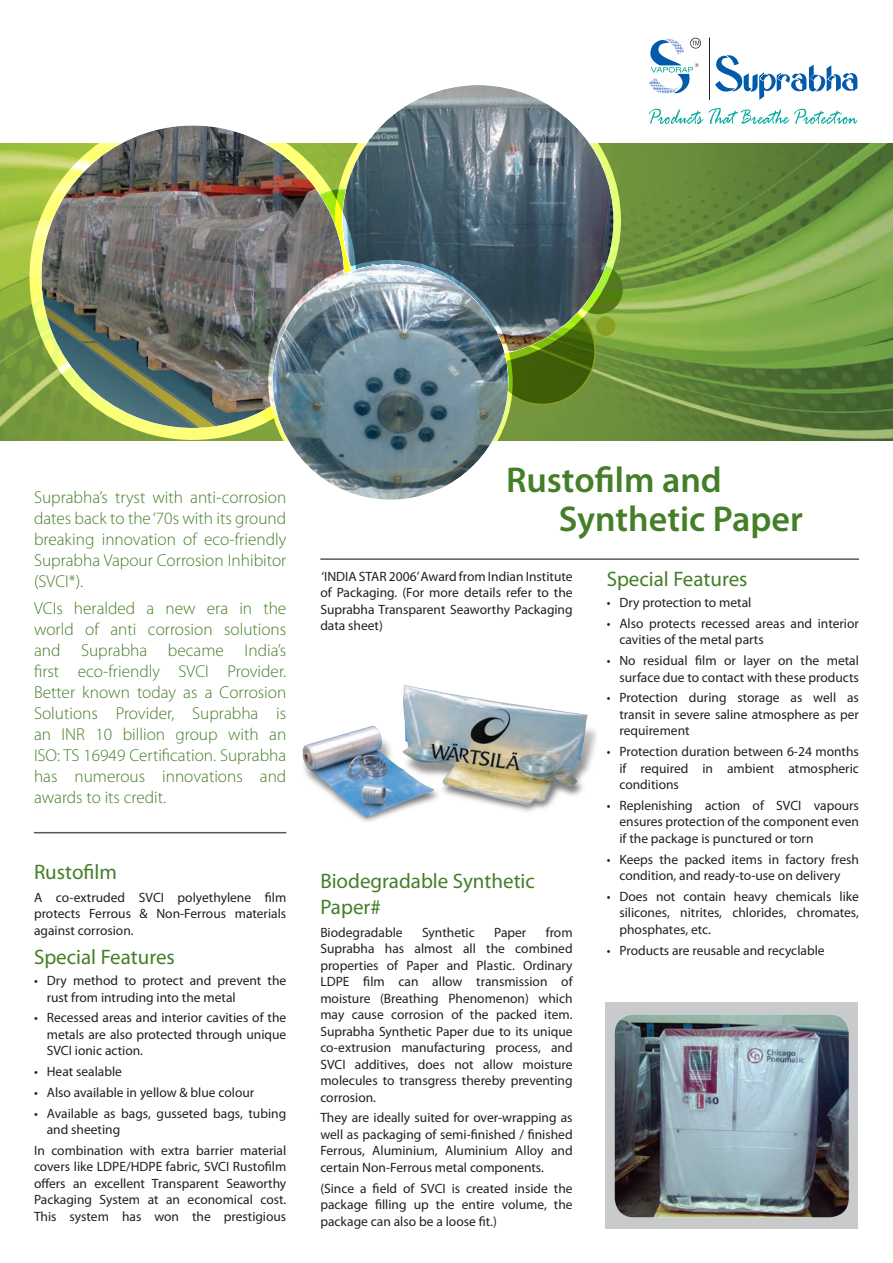
<style>
.page{position:relative;width:893px;height:1263px;background:#fff}
.page>*{position:absolute;margin:0;border:0;box-sizing:border-box;transform-origin:0 0}
.t1{font:600 36px "Myriad Pro";color:#457e28}
.t2{font:21px/25.2px "Myriad Pro";color:#457e28}
.t3{font:300 17.25px/21px "Myriad Pro";color:#457e28;text-align:justify}
.t4{font:13.5px/16.5px "Myriad Pro";color:#231f20;text-align:justify}
</style>
<div class="page">
<img style="left:0;top:144px;width:893px;height:296px">
<svg style="left:489px;top:299px;width:106px;height:105px;background:#446509"></svg>
<svg style="left:290px;top:190px;width:106px;height:106px"></svg>
<svg style="left:573px;top:264px;width:50px;height:50px"></svg>
<div style="left:596px;top:316px;width:19px;height:20px;background:#8aa022;border-radius:50%"></div>
<svg style="left:263px;top:403px;width:20px;height:19px"></svg>
<hr style="left:709px;top:38px;width:1px;height:62px;background:#231f20">
<svg style="left:715px;top:55px;width:142px;height:45px"></svg>
<svg style="left:649px;top:38px;width:52px;height:56px"></svg>
<svg style="left:649px;top:109px;width:54px;height:15px"></svg>
<svg style="left:709px;top:108px;width:148px;height:16px"></svg>
<img style="left:342px;top:87px;width:271px;height:265px">
<div style="left:335px;top:78px;width:286px;height:285px;border:8px solid #fff;border-radius:50%"></div>
<img style="left:42px;top:125px;width:302px;height:303px;border-radius:151px">
<div style="left:30px;top:113px;width:326px;height:327px;border:12px solid #fff;border-radius:50%"></div>
<img style="left:273px;top:264px;width:235px;height:236px;border-radius:118px">
<hr style="left:34px;top:832px;width:252px;height:1px;background:#57585a">
<hr style="left:320px;top:558px;width:539px;height:2px;background:#57585a">
<img style="left:302px;top:684px;width:294px;height:138px">
<div style="left:606px;top:1003px;width:252px;height:226px;background:#c9cacc"></div>
<img style="left:615px;top:1014px;width:234px;height:203px">
<p class="t3" style="left:34px;top:487px;width:254px">Suprabha’s tryst with anti-corrosion dates back to the ‘70s with its ground breaking innovation of eco-friendly Suprabha Vapour Corrosion Inhibitor (SVCI*).</p>
<p class="t3" style="left:34px;top:598px;width:254px">VCIs heralded a new era in the world of anti corrosion solutions and Suprabha became India’s first eco-friendly SVCI Provider.<br>Better known today as a Corrosion Solutions Provider, Suprabha is an INR 10 billion group with an ISO: TS 16949 Certification. Suprabha has numerous innovations and awards to its credit.</p>
<h2 class="t2" style="left:34px;top:859px;width:84px">Rustofilm</h2>
<p class="t4" style="left:34px;top:889px;width:254px">A co-extruded SVCI polyethylene film protects Ferrous &amp; Non-Ferrous materials against corrosion.</p>
<h2 class="t2" style="left:34px;top:944px;width:142px">Special Features</h2>
<p class="t4" style="left:47px;top:972px;width:241px;text-indent:-13px">• Dry method to protect and prevent the rust from intruding into the metal</p>
<p class="t4" style="left:47px;top:1009px;width:241px;text-indent:-13px">• Recessed areas and interior cavities of the metals are also protected through unique SVCI ionic action.</p>
<p class="t4" style="left:34px;top:1063px;width:90px">• Heat sealable</p>
<p class="t4" style="left:34px;top:1084px;width:222px">• Also available in yellow &amp; blue colour</p>
<p class="t4" style="left:47px;top:1105px;width:241px;text-indent:-13px">• Available as bags, gusseted bags, tubing and sheeting</p>
<p class="t4" style="left:34px;top:1142px;width:254px">In combination with extra barrier material covers like LDPE/HDPE fabric, SVCI Rustofilm offers an excellent Transparent Seaworthy Packaging System at an economical cost.<br>This system has won the prestigious</p>
<h1 class="t1" style="left:506px;top:457px;width:217px">Rustofilm and</h1>
<h1 class="t1" style="left:559px;top:496px;width:246px">Synthetic Paper</h1>
<p class="t4" style="left:320px;top:568px;width:254px">‘INDIA STAR 2006’ Award from Indian Institute of Packaging. (For more details refer to the Suprabha Transparent Seaworthy Packaging data sheet)</p>
<h2 class="t2" style="left:320px;top:868px;width:216px">Biodegradable Synthetic<br>Paper#</h2>
<p class="t4" style="left:320px;top:923px;width:84px">Biodegradable</p>
<p class="t4" style="left:422px;top:923px;width:54px">Synthetic</p>
<p class="t4" style="left:494px;top:923px;width:34px">Paper</p>
<p class="t4" style="left:320px;top:923px;width:254px;text-indent:225px">from Suprabha has almost all the combined properties of Paper and Plastic. Ordinary LDPE film can allow transmission of moisture (Breathing Phenomenon) which may cause corrosion of the packed item.<br>Suprabha Synthetic Paper due to its unique co-extrusion manufacturing process, and SVCI additives, does not allow moisture molecules to transgress thereby preventing corrosion.</p>
<p class="t4" style="left:320px;top:1109px;width:254px">They are ideally suited for over-wrapping as well as packaging of semi-finished / finished Ferrous, Aluminium, Aluminium Alloy and certain Non-Ferrous metal components.</p>
<p class="t4" style="left:320px;top:1179px;width:254px">(Since a field of SVCI is created inside the package filling up the entire volume, the package can also be a loose fit.)</p>
<h2 class="t2" style="left:607px;top:566px;width:142px">Special Features</h2>
<p class="t4" style="left:607px;top:594px;width:146px">• Dry protection to metal</p>
<p class="t4" style="left:619px;top:615px;width:241px;text-indent:-13px">• Also protects recessed areas and interior cavities of the metal parts</p>
<p class="t4" style="left:607px;top:652px;width:254px;text-align:right">• No residual film or layer on the metal surface due to contact with these products</p>
<p class="t4" style="left:619px;top:689px;width:241px;text-indent:-13px">• Protection during storage as well as transit in severe saline atmosphere as per requirement</p>
<p class="t4" style="left:619px;top:743px;width:241px;text-indent:-13px">• Protection duration between 6-24 months if required in ambient atmospheric conditions</p>
<p class="t4" style="left:619px;top:797px;width:241px;text-indent:-13px">• Replenishing action of SVCI vapours ensures protection of the component even if the package is punctured or torn</p>
<p class="t4" style="left:607px;top:850px;width:254px;text-align:center">• Keeps the packed items in factory fresh condition, and ready-to-use on delivery</p>
<p class="t4" style="left:619px;top:888px;width:241px;text-indent:-13px">• Does not contain heavy chemicals like silicones, nitrites, chlorides, chromates, phosphates, etc.</p>
<p class="t4" style="left:607px;top:941px;width:220px">• Products are reusable and recyclable</p>
</div>
